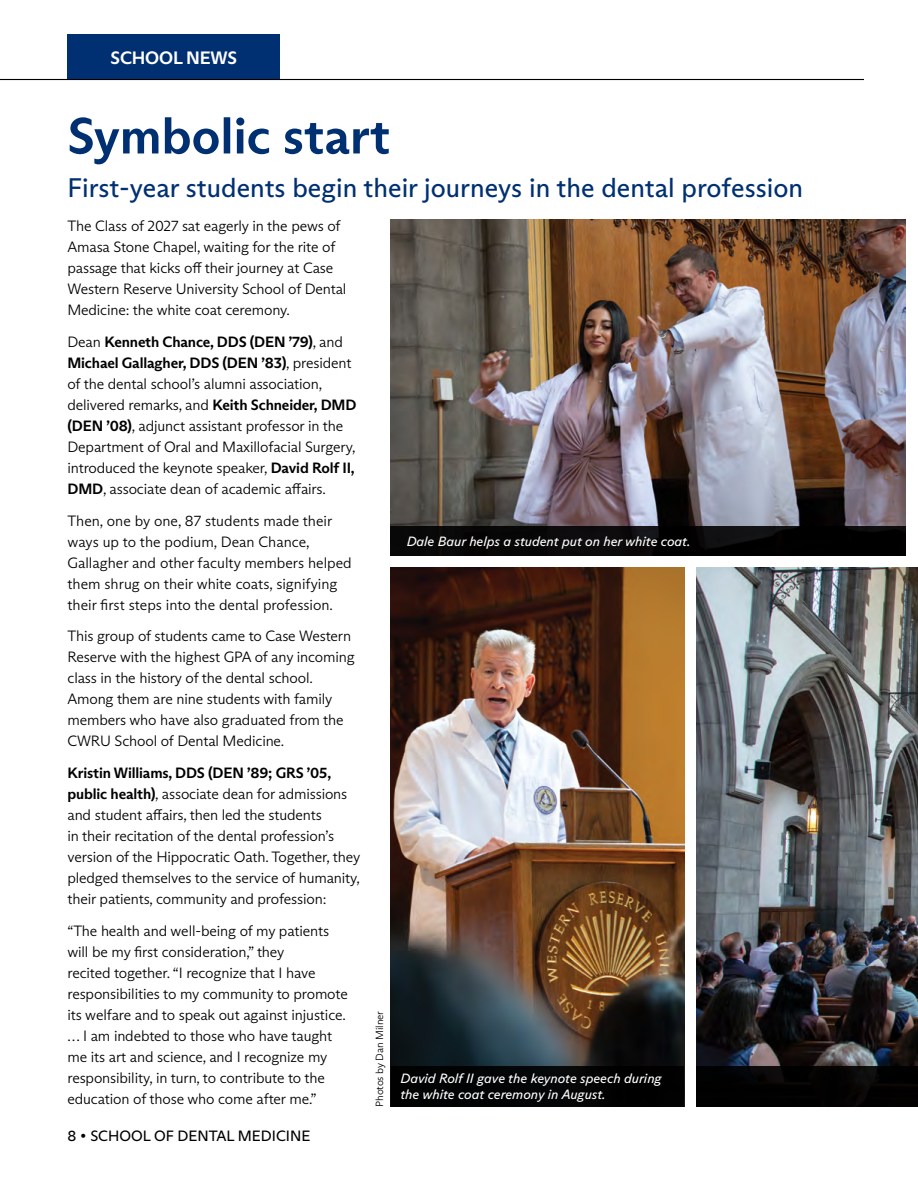
<style>
.page{position:relative;width:918px;height:1188px;background:#fff}
.page>*{position:absolute;margin:0;border:0;box-sizing:border-box;transform-origin:0 0}
.t1{font:700 51px "ABC Arizona Sans";color:#013072}
.t2{font:27px "ABC Arizona Sans";color:#013072}
.t3{font:700 18px "ABC Arizona Sans";letter-spacing:-.01em;color:#fff}
.t4{font:300 15px/21px "ABC Arizona Sans";letter-spacing:-.01em;color:#000}
.t5{font:15px "ABC Arizona Sans";color:#000}
.t6{font:italic 13.5px/16.2px "ABC Arizona Sans";color:#fff}
.t7{font:300 10.5px "ABC Arizona Sans";letter-spacing:-.01em;color:#000}
.s1{font-weight:700}
</style>
<div class="page">
<div style="left:68px;top:35px;width:212px;height:44px;background:#013072"></div>
<hr style="left:0;top:79px;width:864px;height:1px;background:#000">
<img style="left:391px;top:219px;width:515px;height:307px">
<img style="left:696px;top:567px;width:222px;height:499px">
<img style="left:391px;top:567px;width:294px;height:540px">
<svg style="left:391px;top:526px;width:515px;height:29px;background:#070606"></svg>
<div style="left:392px;top:1066px;width:292px;height:41px;background:#000"></div>
<div style="left:696px;top:1066px;width:222px;height:41px;background:#000"></div>
<p class="t3" style="left:111px;top:47px;width:128px">SCHOOL NEWS</p>
<h1 class="t1" style="left:68px;top:104px;width:324px">Symbolic start</h1>
<h2 class="t2" style="left:68px;top:171px;width:737px">First-year students begin their journeys in the dental profession</h2>
<p class="t4" style="left:68px;top:215px;width:280px">The Class of 2027 sat eagerly in the pews of Amasa Stone Chapel, waiting for the rite of passage that kicks off their journey at Case Western Reserve University School of Dental Medicine: the white coat ceremony.</p>
<p class="t4" style="left:68px;top:331px;width:290px">Dean <span class="s1">Kenneth Chance, DDS (DEN ’79)</span>, and <span class="s1">Michael Gallagher, DDS (DEN ’83)</span>, president of the dental school’s alumni association, delivered remarks, and <span class="s1">Keith Schneider, DMD (DEN ’08)</span>, adjunct assistant professor in the Department of Oral and Maxillofacial Surgery, introduced the keynote speaker, <span class="s1">David Rolf II, DMD</span>, associate dean of academic affairs.</p>
<p class="t4" style="left:68px;top:510px;width:286px">Then, one by one, 87 students made their ways up to the podium, Dean Chance, Gallagher and other faculty members helped them shrug on their white coats, signifying their first steps into the dental profession.</p>
<p class="t4" style="left:68px;top:626px;width:289px">This group of students came to Case Western Reserve with the highest GPA of any incoming class in the history of the dental school.<br>Among them are nine students with family members who have also graduated from the CWRU School of Dental Medicine.</p>
<p class="t4" style="left:68px;top:763px;width:294px"><span class="s1">Kristin Williams, DDS (DEN ’89; GRS ’05, public health)</span>, associate dean for admissions and student affairs, then led the students<br>in their recitation of the dental profession’s version of the Hippocratic Oath. Together, they pledged themselves to the service of humanity, their patients, community and profession:</p>
<p class="t4" style="left:68px;top:920px;width:282px">“The health and well-being of my patients will be my first consideration,” they<br>recited together. “I recognize that I have responsibilities to my community to promote its welfare and to speak out against injustice. … I am indebted to those who have taught me its art and science, and I recognize my responsibility, in turn, to contribute to the education of those who come after me.”</p>
<p class="t5" style="left:68px;top:1127px;width:244px">8 • SCHOOL OF DENTAL MEDICINE</p>
<p class="t7" style="left:373px;top:1107px;width:97px;rotate:-90deg">Photos by Dan Milner</p>
<p class="t6" style="left:407px;top:533px;width:285px">Dale Baur helps a student put on her white coat.</p>
<p class="t6" style="left:400px;top:1070px;width:263px">David Rolf II gave the keynote speech during the white coat ceremony in August.</p>
</div>
